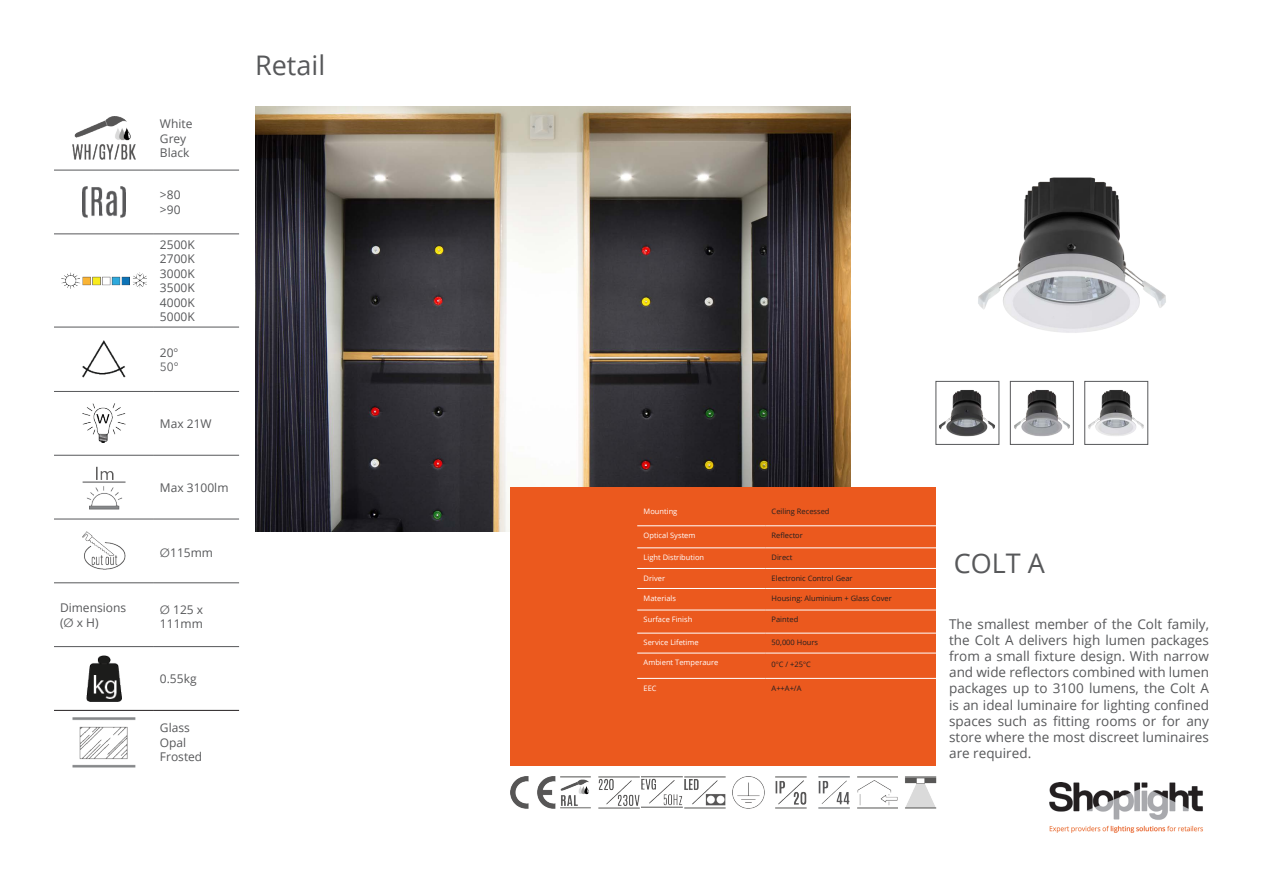
<style>
.page{position:relative;width:1263px;height:893px;background:#fff}
.page>*{position:absolute;margin:0;border:0;box-sizing:border-box;transform-origin:0 0}
.t1{font:27px "Open Sans";color:#57585a}
.t2{font:13.5px/16.2px "Open Sans";color:#57585a;text-align:justify}
.t3{font:12px/14.4px "Open Sans";color:#57585a}
.t4{font:12px "Avenir Next";color:#57585a}
.t5{font:7.5px "Open Sans";color:#231f20}
.t6{font:7.5px "Open Sans";color:#fff}
.s1{font-family:"Avenir Next"}
</style>
<div class="page">
<img style="left:1050px;top:783px;width:153px;height:50px">
<img style="left:255px;top:106px;width:595px;height:425px">
<img style="left:978px;top:177px;width:188px;height:156px">
<img style="left:939px;top:390px;width:56px;height:47px">
<div style="left:935px;top:381px;width:64px;height:64px;border:1px solid #57585a"></div>
<img style="left:1014px;top:390px;width:56px;height:47px">
<div style="left:1010px;top:381px;width:64px;height:64px;border:1px solid #57585a"></div>
<img style="left:1088px;top:390px;width:56px;height:46px">
<div style="left:1084px;top:381px;width:64px;height:64px;border:1px solid #57585a"></div>
<div style="left:510px;top:487px;width:425px;height:278px;background:#eb591e"></div>
<hr style="left:637px;top:525px;width:128px;height:1px;background:#fff">
<hr style="left:765px;top:525px;width:171px;height:1px;background:#fff">
<hr style="left:637px;top:547px;width:128px;height:1px;background:#fff">
<hr style="left:765px;top:547px;width:171px;height:1px;background:#fff">
<hr style="left:637px;top:568px;width:128px;height:1px;background:#fff">
<hr style="left:765px;top:568px;width:171px;height:1px;background:#fff">
<hr style="left:637px;top:588px;width:128px;height:1px;background:#fff">
<hr style="left:765px;top:588px;width:171px;height:1px;background:#fff">
<hr style="left:637px;top:610px;width:128px;height:1px;background:#fff">
<hr style="left:765px;top:610px;width:171px;height:1px;background:#fff">
<hr style="left:637px;top:633px;width:128px;height:1px;background:#fff">
<hr style="left:765px;top:633px;width:171px;height:1px;background:#fff">
<hr style="left:637px;top:653px;width:128px;height:1px;background:#fff">
<hr style="left:765px;top:653px;width:171px;height:1px;background:#fff">
<hr style="left:637px;top:678px;width:128px;height:1px;background:#fff">
<hr style="left:765px;top:678px;width:171px;height:1px;background:#fff">
<hr style="left:54px;top:170px;width:100px;height:1px;background:#57585a">
<hr style="left:154px;top:170px;width:85px;height:1px;background:#57585a">
<hr style="left:54px;top:233px;width:100px;height:1px;background:#57585a">
<hr style="left:154px;top:233px;width:85px;height:1px;background:#57585a">
<hr style="left:54px;top:327px;width:100px;height:1px;background:#57585a">
<hr style="left:154px;top:327px;width:85px;height:1px;background:#57585a">
<hr style="left:54px;top:391px;width:100px;height:1px;background:#57585a">
<hr style="left:154px;top:391px;width:85px;height:1px;background:#57585a">
<hr style="left:54px;top:455px;width:100px;height:1px;background:#57585a">
<hr style="left:154px;top:455px;width:85px;height:1px;background:#57585a">
<hr style="left:54px;top:519px;width:100px;height:1px;background:#57585a">
<hr style="left:154px;top:519px;width:85px;height:1px;background:#57585a">
<hr style="left:54px;top:582px;width:100px;height:1px;background:#57585a">
<hr style="left:154px;top:582px;width:85px;height:1px;background:#57585a">
<hr style="left:54px;top:646px;width:100px;height:1px;background:#57585a">
<hr style="left:154px;top:646px;width:85px;height:1px;background:#57585a">
<hr style="left:54px;top:710px;width:100px;height:1px;background:#231f20">
<hr style="left:154px;top:710px;width:85px;height:1px;background:#231f20">
<img style="left:72px;top:117px;width:64px;height:42px">
<img style="left:83px;top:187px;width:42px;height:30px">
<img style="left:61px;top:272px;width:85px;height:17px">
<img style="left:83px;top:341px;width:42px;height:36px">
<img style="left:83px;top:404px;width:42px;height:39px">
<img style="left:83px;top:466px;width:42px;height:43px">
<img style="left:83px;top:532px;width:42px;height:38px">
<img style="left:86px;top:655px;width:36px;height:47px">
<img style="left:72px;top:717px;width:64px;height:51px">
<img style="left:510px;top:776px;width:45px;height:32px">
<img style="left:905px;top:776px;width:31px;height:32px">
<img style="left:732px;top:776px;width:32px;height:32px">
<img style="left:642px;top:776px;width:40px;height:32px">
<img style="left:857px;top:776px;width:40px;height:32px">
<img style="left:819px;top:776px;width:30px;height:32px">
<img style="left:776px;top:776px;width:30px;height:32px">
<img style="left:685px;top:776px;width:40px;height:32px">
<img style="left:598px;top:776px;width:41px;height:32px">
<img style="left:561px;top:776px;width:30px;height:32px">
<p class="t3" style="left:60px;top:600px;width:68px">Dimensions</p>
<p class="t3" style="left:60px;top:615px;width:40px">(<span class="s1">Ø</span> x H)</p>
<p class="t3" style="left:160px;top:117px;width:34px">White</p>
<p class="t3" style="left:160px;top:131px;width:28px">Grey</p>
<p class="t3" style="left:160px;top:145px;width:31px">Black</p>
<p class="t3" style="left:160px;top:187px;width:22px">&gt;80</p>
<p class="t3" style="left:160px;top:202px;width:22px">&gt;90</p>
<p class="t3" style="left:160px;top:237px;width:36px">2500K</p>
<p class="t3" style="left:160px;top:252px;width:36px">2700K</p>
<p class="t3" style="left:160px;top:266px;width:36px">3000K</p>
<p class="t3" style="left:160px;top:280px;width:36px">3500K</p>
<p class="t3" style="left:160px;top:295px;width:36px">4000K</p>
<p class="t3" style="left:160px;top:309px;width:36px">5000K</p>
<p class="t3" style="left:160px;top:345px;width:20px">20<span class="s1">°</span></p>
<p class="t4" style="left:160px;top:357px;width:20px">50°</p>
<p class="t3" style="left:160px;top:416px;width:53px">Max 21W</p>
<p class="t3" style="left:160px;top:480px;width:70px">Max 3100lm</p>
<p class="t3" style="left:160px;top:545px;width:55px"><span class="s1">Ø</span>115mm</p>
<p class="t3" style="left:160px;top:602px;width:45px"><span class="s1">Ø</span> 125 x<br>111mm</p>
<p class="t3" style="left:160px;top:671px;width:38px">0.55kg</p>
<p class="t3" style="left:160px;top:721px;width:31px">Glass</p>
<p class="t3" style="left:160px;top:735px;width:28px">Opal</p>
<p class="t3" style="left:160px;top:749px;width:44px">Frosted</p>
<p class="t1" style="left:255px;top:46px;width:72px">Retail</p>
<p class="t6" style="left:644px;top:507px;width:35px">Mounting</p>
<p class="t5" style="left:772px;top:507px;width:59px">Ceiling Recessed</p>
<p class="t6" style="left:644px;top:530px;width:53px">Optical System</p>
<p class="t5" style="left:772px;top:530px;width:33px">Reflector</p>
<p class="t6" style="left:644px;top:552px;width:62px">Light Distribution</p>
<p class="t5" style="left:772px;top:552px;width:22px">Direct</p>
<p class="t6" style="left:644px;top:573px;width:23px">Driver</p>
<p class="t5" style="left:772px;top:573px;width:82px">Electronic Control Gear</p>
<p class="t6" style="left:644px;top:593px;width:34px">Materials</p>
<p class="t5" style="left:772px;top:593px;width:122px">Housing: Aluminium + Glass Cover</p>
<p class="t6" style="left:644px;top:614px;width:50px">Surface Finish</p>
<p class="t5" style="left:772px;top:614px;width:28px">Painted</p>
<p class="t6" style="left:644px;top:637px;width:57px">Service Lifetime</p>
<p class="t5" style="left:772px;top:637px;width:48px">50,000 Hours</p>
<p class="t6" style="left:644px;top:657px;width:76px">Ambient Temperaure</p>
<p class="t5" style="left:772px;top:659px;width:41px">0<span class="s1">°</span>C / +25<span class="s1">°</span>C</p>
<p class="t6" style="left:644px;top:683px;width:15px">EEC</p>
<p class="t5" style="left:772px;top:683px;width:31px">A++A+/A</p>
<p class="t1" style="left:954px;top:545px;width:93px">COLT A</p>
<p class="t2" style="left:949px;top:615px;width:261px">The smallest member of the Colt family, the Colt A delivers high lumen packages from a small fixture design. With narrow and wide reflectors combined with lumen packages up to 3100 lumens, the Colt A is an ideal luminaire for lighting confined spaces such as fitting rooms or for any store where the most discreet luminaires are required.</p>
</div>
